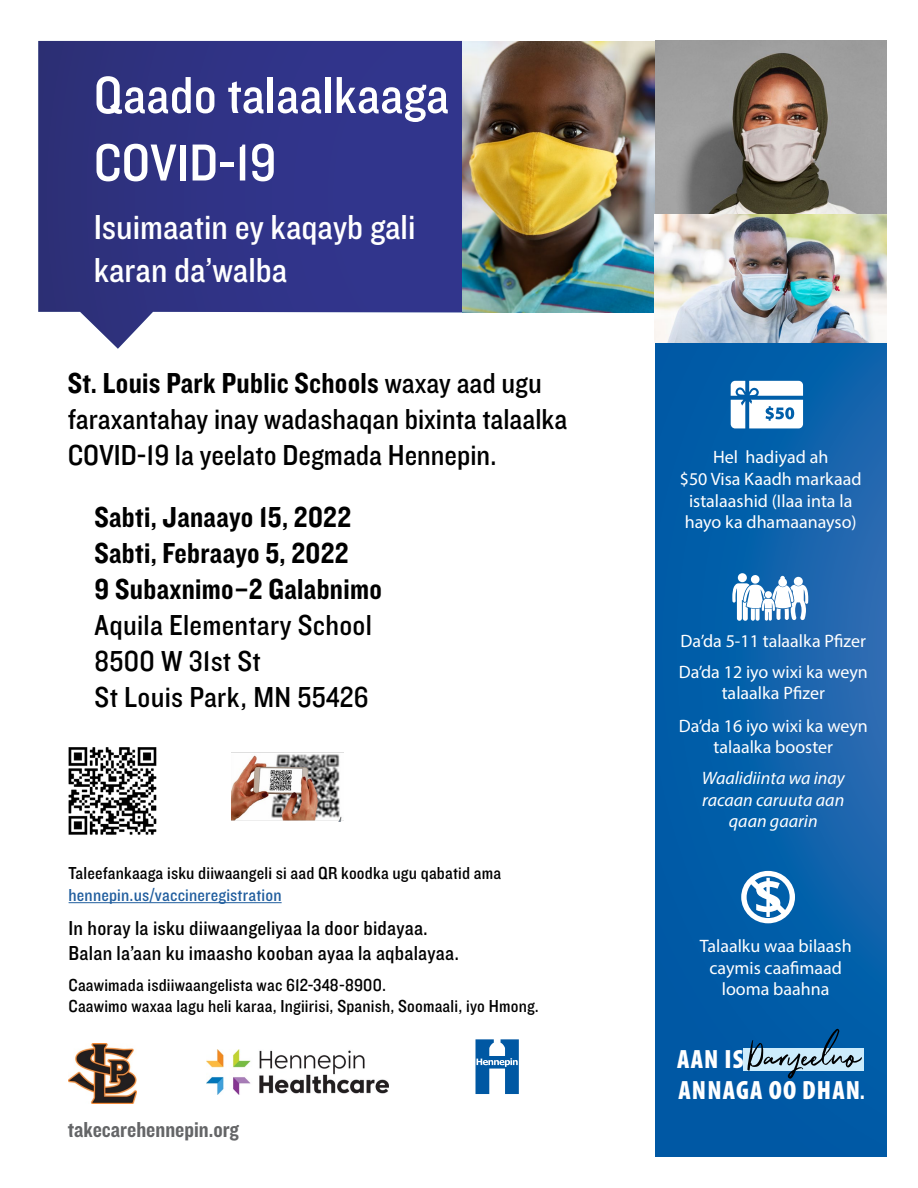
<style>
.page{position:relative;width:918px;height:1188px;background:#fff}
.page>*{position:absolute;margin:0;border:0;box-sizing:border-box;transform-origin:0 0}
.t1{font:54px/67.5px "Knockout 30 Junior Welterwt";color:#fff}
.t2{font:50.7px "Callonsky Script";color:#000}
.t3{font:36px/43.2px "Knockout 30 Junior Welterwt";color:#fff}
.t4{font:30px/36px "Knockout 30 Junior Welterwt";color:#000}
.t5{font:30px/36px "Knockout 50 Welterweight";letter-spacing:.01em;color:#000}
.t6{font:900 condensed 26.55px "Myriad Pro";letter-spacing:.045em;color:#fff}
.t7{font:22.5px "Knockout 50 Welterweight";color:#646567}
.t8{font:21px/25.2px "Knockout 30 Junior Welterwt";letter-spacing:.01em;color:#000}
.t9{font:18px/21.6px "Myriad Pro";color:#fff;text-align:center}
.t10{font:18px/21.6px "Knockout 30 Junior Welterwt";letter-spacing:.01em;color:#000}
.t11{font:italic 18px/21.6px "Myriad Pro";color:#fff;text-align:center}
.t12{font:18px "Knockout 30 Junior Welterwt";letter-spacing:.01em;color:#215e9e}
.s1{font-family:"Knockout 30 Junior Welterwt"}
.s2{font-family:"Myriad Pro";font-weight:900;font-stretch:condensed;font-size:26.55px;color:#fff}
.s3{font-family:"Knockout 50 Welterweight";font-weight:400;font-stretch:normal;font-size:25.65px}
</style>
<div class="page">
<svg style="left:38px;top:41px;width:424px;height:308px;background:#464a92"></svg>
<svg style="left:655px;top:177px;width:232px;height:979px;background:#095fa9"></svg>
<img style="left:462px;top:42px;width:193px;height:270px">
<img style="left:655px;top:41px;width:231px;height:173px">
<img style="left:655px;top:214px;width:231px;height:129px">
<img style="left:68px;top:748px;width:89px;height:87px">
<img style="left:231px;top:752px;width:113px;height:69px">
<hr style="left:69px;top:902px;width:213px;height:1px;background:#215e9e">
<div style="left:744px;top:1048px;width:120px;height:22px;background:#ccecfc"></div>
<svg style="left:476px;top:1039px;width:43px;height:55px"></svg>
<img style="left:206px;top:1050px;width:183px;height:44px">
<img style="left:69px;top:1044px;width:67px;height:60px">
<svg style="left:741px;top:871px;width:54px;height:52px"></svg>
<svg style="left:731px;top:381px;width:72px;height:47px"></svg>
<svg style="left:738px;top:573px;width:9px;height:9px"></svg>
<svg style="left:732px;top:575px;width:76px;height:46px"></svg>
<h1 class="t1" style="left:94px;top:59px;width:357px">Qaado talaalkaaga<br>COVID-19</h1>
<h3 class="t3" style="left:94px;top:204px;width:323px">Isuimaatin ey kaqayb gali karan da’walba</h3>
<h3 class="t5" style="left:68px;top:364px;width:476px">St. Louis Park Public Schools <span class="s1">waxay aad ugu</span></h3>
<h3 class="t4" style="left:68px;top:399px;width:501px">faraxantahay inay wadashaqan bixinta talaalka<br>COVID-19 la yeelato Degmada Hennepin.</h3>
<h3 class="t5" style="left:95px;top:498px;width:289px">Sabti, Janaayo 15, 2022<br>Sabti, Febraayo 5, 2022<br>9 Subaxnimo–2 Galabnimo</h3>
<h3 class="t4" style="left:95px;top:606px;width:279px">Aquila Elementary School<br>8500 W 31st St<br>St Louis Park, MN 55426</h3>
<p class="t10" style="left:69px;top:862px;width:434px">Taleefankaaga isku diiwaangeli si aad QR koodka ugu qabatid ama</p>
<p class="t12" style="left:69px;top:883px;width:215px">hennepin.us/vaccineregistration</p>
<p class="t8" style="left:69px;top:915px;width:392px">In horay la isku diiwaangeliyaa la door bidayaa.<br>Balan la’aan ku imaasho kooban ayaa la aqbalayaa.</p>
<p class="t10" style="left:69px;top:973px;width:472px">Caawimada isdiiwaangelista wac 612-348-8900.<br>Caawimo waxaa lagu heli karaa, Ingiirisi, Spanish, Soomaali, iyo Hmong.</p>
<p class="t7" style="left:68px;top:1114px;width:173px">takecarehennepin.org</p>
<p class="t9" style="left:680px;top:446px;width:183px">Hel hadiyad ah<br>$50 Visa Kaadh markaad istalaashid (Ilaa inta la hayo ka dhamaanayso)</p>
<p class="t9" style="left:679px;top:626px;width:191px;line-height:30.6px;text-align:left">Da’da 5-11 talaalka Pfizer<br>Da’da 12 iyo wixi ka weyn</p>
<p class="t9" style="left:679px;top:677px;width:191px;line-height:32.4px">talaalka Pfizer<br>Da’da 16 iyo wixi ka weyn</p>
<p class="t9" style="left:713px;top:736px;width:121px">talaalka booster</p>
<p class="t11" style="left:702px;top:767px;width:145px">Waalidiinta wa inay racaan caruuta aan qaan gaarin</p>
<p class="t9" style="left:700px;top:935px;width:154px">Talaalku waa bilaash caymis caafimaad looma baahna</p>
<h2 class="t2" style="left:677px;top:1029px;width:185px"><span class="s2">AAN IS</span> Daryeelno</h2>
<h3 class="t6" style="left:678px;top:1073px;width:188px">ANNAGA OO DHAN<span class="s3">.</span></h3>
</div>
